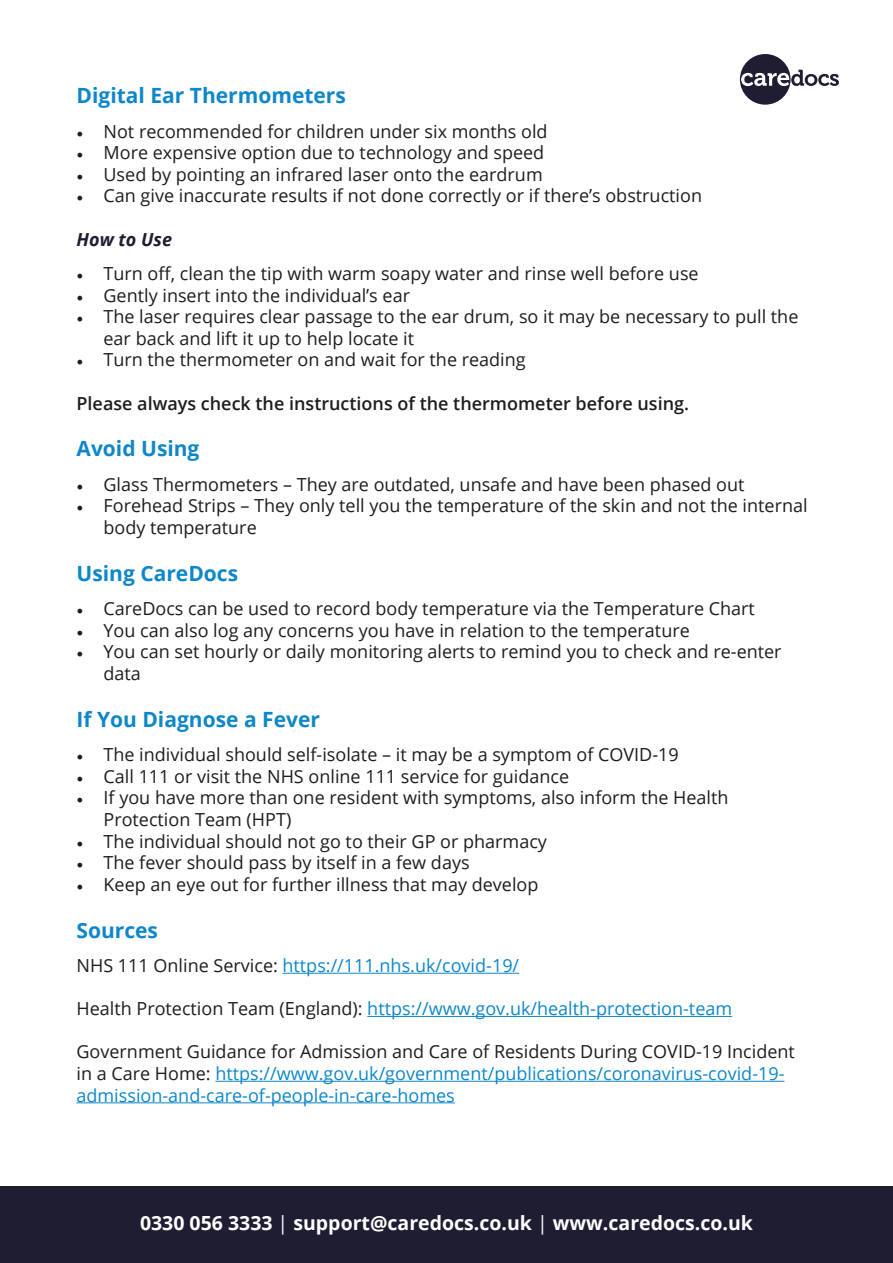
<style>
.page{position:relative;width:893px;height:1263px;background:#fff}
.page>*{position:absolute;margin:0;border:0;box-sizing:border-box;transform-origin:0 0}
.t1{font:700 21px "Open Sans";color:#0d87c9}
.t2{font:700 19.5px "Open Sans";color:#fff}
.t3{font:18px/21.6px "Open Sans";color:#1d1d1b}
.t4{font:18px/21.6px "Open Sans";color:#0d87c9}
.t5{font:600 18px "Open Sans";color:#1d1d1b}
.t6{font:italic 700 18px "Open Sans";color:#1e1d32}
.s1{font-family:"Minion Pro"}
.s2{color:#1d1d1b}
.s3{font-weight:400}
</style>
<div class="page">
<div style="left:0;top:1186px;width:893px;height:77px;background:#1e1d32"></div>
<svg style="left:740px;top:54px;width:99px;height:51px"></svg>
<hr style="left:283px;top:973px;width:236px;height:1px;background:#0d87c9">
<hr style="left:367px;top:1016px;width:365px;height:1px;background:#0d87c9">
<hr style="left:215px;top:1081px;width:569px;height:1px;background:#0d87c9">
<hr style="left:77px;top:1102px;width:378px;height:1px;background:#0d87c9">
<p class="t1" style="left:77px;top:81px;width:271px">Digital Ear Thermometers</p>
<p class="t3" style="left:77px;top:120px;width:473px"><span class="s1">•</span> Not recommended for children under six months old</p>
<p class="t3" style="left:77px;top:141px;width:469px"><span class="s1">•</span> More expensive option due to technology and speed</p>
<p class="t3" style="left:77px;top:163px;width:468px"><span class="s1">•</span> Used by pointing an infrared laser onto the eardrum</p>
<p class="t3" style="left:77px;top:185px;width:627px"><span class="s1">•</span> Can give inaccurate results if not done correctly or if there’s obstruction</p>
<p class="t6" style="left:77px;top:226px;width:97px">How to Use</p>
<p class="t3" style="left:77px;top:262px;width:624px"><span class="s1">•</span> Turn off, clean the tip with warm soapy water and rinse well before use</p>
<p class="t3" style="left:77px;top:284px;width:335px"><span class="s1">•</span> Gently insert into the individual’s ear</p>
<p class="t3" style="left:104px;top:305px;width:696px;text-indent:-27px"><span class="s1">•</span> The laser requires clear passage to the ear drum, so it may be necessary to pull the ear back and lift it up to help locate it</p>
<p class="t3" style="left:77px;top:349px;width:451px"><span class="s1">•</span> Turn the thermometer on and wait for the reading</p>
<p class="t5" style="left:77px;top:391px;width:614px">Please always check the instructions of the thermometer before using.</p>
<p class="t1" style="left:77px;top:434px;width:124px">Avoid Using</p>
<p class="t3" style="left:77px;top:473px;width:669px"><span class="s1">•</span> Glass Thermometers – They are outdated, unsafe and have been phased out</p>
<p class="t3" style="left:104px;top:495px;width:706px;text-indent:-27px"><span class="s1">•</span> Forehead Strips – They only tell you the temperature of the skin and not the internal body temperature</p>
<p class="t1" style="left:77px;top:558px;width:163px">Using CareDocs</p>
<p class="t3" style="left:77px;top:597px;width:680px"><span class="s1">•</span> CareDocs can be used to record body temperature via the Temperature Chart</p>
<p class="t3" style="left:77px;top:619px;width:615px"><span class="s1">•</span> You can also log any concerns you have in relation to the temperature</p>
<p class="t3" style="left:104px;top:640px;width:680px;text-indent:-27px"><span class="s1">•</span> You can set hourly or daily monitoring alerts to remind you to check and re-enter data</p>
<p class="t1" style="left:77px;top:704px;width:245px">If You Diagnose a Fever</p>
<p class="t3" style="left:77px;top:743px;width:604px"><span class="s1">•</span> The individual should self-isolate – it may be a symptom of COVID-19</p>
<p class="t3" style="left:77px;top:765px;width:494px"><span class="s1">•</span> Call 111 or visit the NHS online 111 service for guidance</p>
<p class="t3" style="left:104px;top:786px;width:627px;text-indent:-27px"><span class="s1">•</span> If you have more than one resident with symptoms, also inform the Health<br>Protection Team (HPT)</p>
<p class="t3" style="left:77px;top:830px;width:472px"><span class="s1">•</span> The individual should not go to their GP or pharmacy</p>
<p class="t3" style="left:77px;top:851px;width:395px"><span class="s1">•</span> The fever should pass by itself in a few days</p>
<p class="t3" style="left:77px;top:873px;width:463px"><span class="s1">•</span> Keep an eye out for further illness that may develop</p>
<p class="t1" style="left:77px;top:915px;width:83px">Sources</p>
<p class="t4" style="left:77px;top:954px;width:444px"><span class="s2">NHS 111 Online Service:</span> https://111.nhs.uk/covid-19/</p>
<p class="t4" style="left:77px;top:997px;width:657px"><span class="s2">Health Protection Team (England):</span> https://www.gov.uk/health-protection-team</p>
<p class="t4" style="left:77px;top:1040px;width:720px"><span class="s2">Government Guidance for Admission and Care of Residents During COVID-19 Incident in a Care Home:</span> https://www.gov.uk/government/publications/coronavirus-covid-19- admission-and-care-of-people-in-care-homes</p>
<p class="t2" style="left:140px;top:1209px;width:614px">0330 056 3333 <span class="s3">|</span> support@caredocs.co.uk <span class="s3">|</span> www.caredocs.co.uk</p>
</div>
